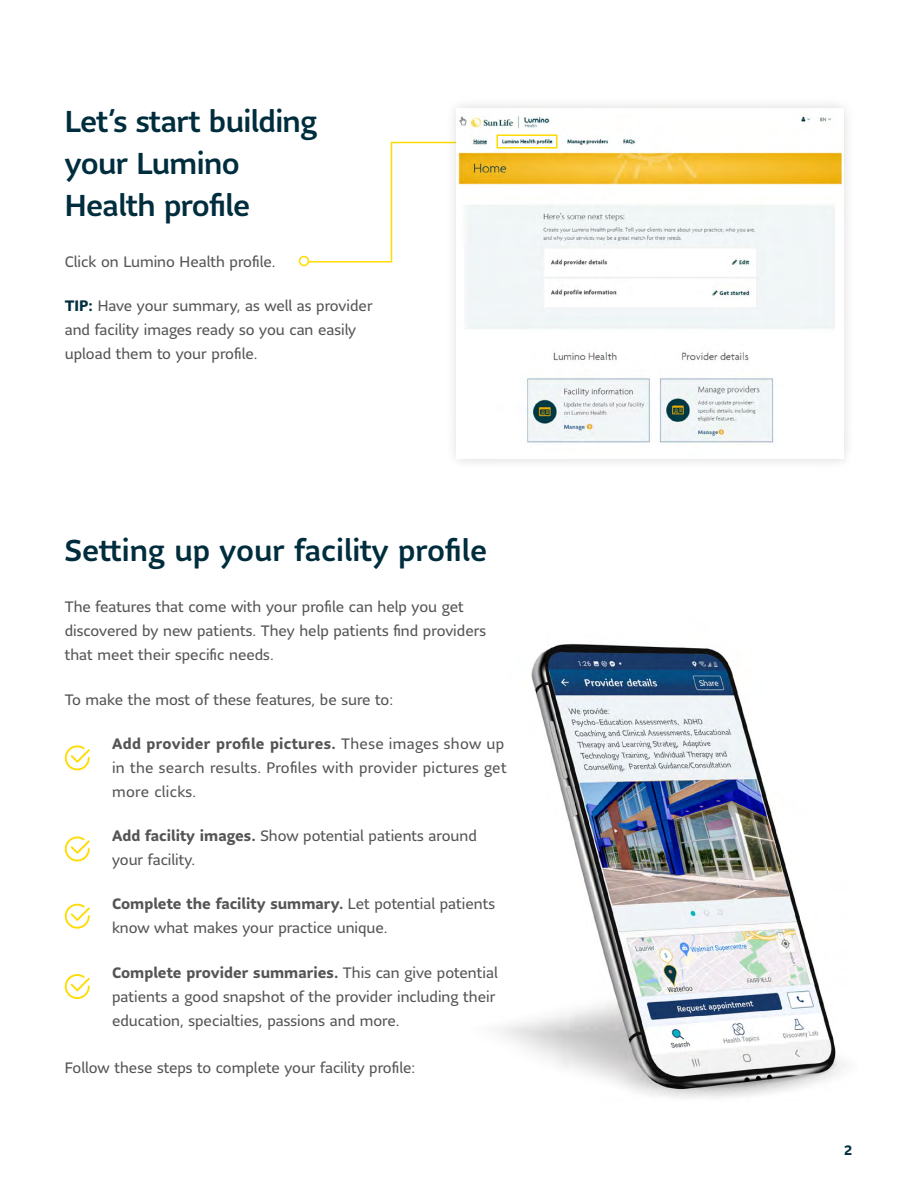
<style>
.page{position:relative;width:918px;height:1188px;background:#fff}
.page>*{position:absolute;margin:0;border:0;box-sizing:border-box;transform-origin:0 0}
.Headings{font:500 30px/42px "Sun Life Sans";letter-spacing:-.02em;color:#002d3d}
.Headings-2{font:500 30px "Sun Life Sans";color:#002d3d}
.body_copy{font:15px/24px "Sun Life Sans";color:#555}
.body_copy-2{font:15px/24px "Sun Life Sans";letter-spacing:.02em;color:#555}
.t1{font:700 13.5px "Sun Life Sans";color:#002d3d}
.s1{font-weight:700;color:#002d3d}
.s2{font-weight:700}
</style>
<div class="page">
<img style="left:500px;top:643px;width:346px;height:455px">
<svg style="left:302px;top:141px;width:142px;height:122px"></svg>
<div style="left:300px;top:256px;width:8px;height:9px;background:#fff;border-radius:50%"></div>
<div style="left:299px;top:256px;width:10px;height:10px;border:2px solid #ffdb00;border-radius:50%"></div>
<div style="left:444px;top:96px;width:411px;height:376px;background:#000;opacity:.15"></div>
<img style="left:458px;top:116px;width:384px;height:327px">
<svg style="left:65px;top:745px;width:25px;height:25px"></svg>
<svg style="left:65px;top:837px;width:25px;height:24px"></svg>
<svg style="left:65px;top:904px;width:25px;height:25px"></svg>
<svg style="left:65px;top:974px;width:25px;height:25px"></svg>
<div style="left:496px;top:134px;width:62px;height:14px;border:2px solid #ffdb00"></div>
<p class="Headings" style="left:65px;top:99px;width:254px">Let’s start building your Lumino<br>Health profile</p>
<p class="body_copy" style="left:65px;top:249px;width:212px">Click on Lumino Health profile.</p>
<p class="body_copy" style="left:65px;top:293px;width:309px"><span class="s1">TIP:</span> Have your summary, as well as provider and facility images ready so you can easily upload them to your profile.</p>
<p class="Headings-2" style="left:65px;top:530px;width:424px">Setting up your facility profile</p>
<p class="body_copy" style="left:65px;top:595px;width:423px">The features that come with your profile can help you get discovered by new patients. They help patients find providers that meet their specific needs.</p>
<p class="body_copy" style="left:65px;top:687px;width:330px">To make the most of these features, be sure to:</p>
<p class="body_copy-2" style="left:112px;top:731px;width:396px"><span class="s2">Add provider profile pictures.</span> These images show up in the search results. Profiles with provider pictures get more clicks.</p>
<p class="body_copy" style="left:112px;top:823px;width:366px"><span class="s2">Add facility images.</span> Show potential patients around your facility.</p>
<p class="body_copy" style="left:112px;top:892px;width:385px"><span class="s2">Complete the facility summary.</span> Let potential patients know what makes your practice unique.</p>
<p class="body_copy" style="left:112px;top:960px;width:387px"><span class="s2">Complete provider summaries.</span> This can give potential patients a good snapshot of the provider including their education, specialties, passions and more.</p>
<p class="body_copy" style="left:65px;top:1055px;width:352px">Follow these steps to complete your facility profile:</p>
<p class="t1" style="left:844px;top:1141px;width:10px">2</p>
</div>
